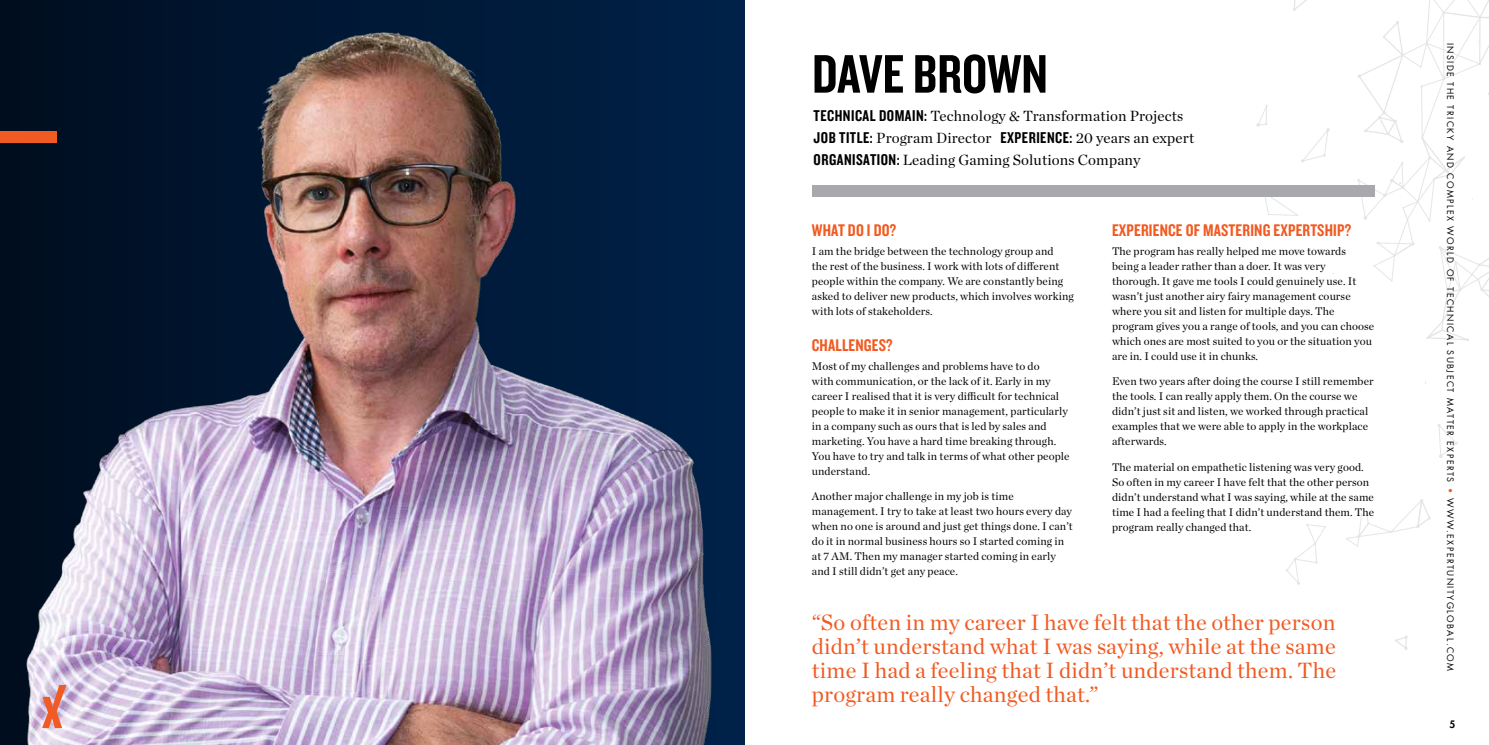
<style>
.page{position:relative;width:1489px;height:745px;background:#fff}
.page>*{position:absolute;margin:0;border:0;box-sizing:border-box;transform-origin:0 0}
.t1{font:56.25px "Knockout HTF49 Liteweight";color:#000}
.t2{font:22.5px/23.8px "Chronicle Deck";letter-spacing:.01em;color:#f15a22;text-align:justify}
.t3{font:17.5px "Knockout HTF49 Liteweight";letter-spacing:.01em;color:#f15a22}
.t4{font:15px/22.2px "Chronicle Deck";letter-spacing:.01em;color:#000}
.t5{font:11.25px/15px "Chronicle Deck";letter-spacing:.01em;color:#000}
.t6{font:800 10px "Futura";color:#000}
.t7{font:8.75px "Futura";letter-spacing:.16em;color:#000}
.s1{font-family:"Knockout HTF49 Liteweight";font-size:16.25px}
.s2{color:#f15a22}
</style>
<div class="page">
<img style="left:0;top:0;width:733px;height:744px">
<div style="left:0;top:131px;width:57px;height:11px;background:#f15a22"></div>
<div style="left:811px;top:185px;width:563px;height:12px;background:#a7a9ac"></div>
<svg style="left:1256px;top:0;width:232px;height:585px"></svg>
<div style="left:1224px;top:49px;width:43px;height:50px;background:#fff"></div>
<svg style="left:42px;top:684px;width:24px;height:43px"></svg>
<h1 class="t1" style="left:812px;top:45px;width:237px">DAVE BROWN</h1>
<h3 class="t4" style="left:813px;top:103px;width:382px"><span class="s1">TECHNICAL DOMAIN:</span> Technology &amp; Transformation Projects<br><span class="s1">JOB TITLE:</span> Program Director <span class="s1">EXPERIENCE:</span> 20 years an expert<br><span class="s1">ORGANISATION:</span> Leading Gaming Solutions Company</h3>
<h3 class="t3" style="left:811px;top:221px;width:86px">WHAT DO I DO?</h3>
<p class="t5" style="left:811px;top:242px;width:263px">I am the bridge between the technology group and<br>the rest of the business. I work with lots of different people within the company. We are constantly being asked to deliver new products, which involves working with lots of stakeholders.</p>
<h3 class="t3" style="left:811px;top:336px;width:82px">CHALLENGES?</h3>
<p class="t5" style="left:811px;top:357px;width:259px">Most of my challenges and problems have to do<br>with communication, or the lack of it. Early in my career I realised that it is very difficult for technical people to make it in senior management, particularly in a company such as ours that is led by sales and marketing. You have a hard time breaking through.<br>You have to try and talk in terms of what other people understand.</p>
<p class="t5" style="left:811px;top:488px;width:262px">Another major challenge in my job is time management. I try to take at least two hours every day when no one is around and just get things done. I can’t do it in normal business hours so I started coming in at 7 AM. Then my manager started coming in early and I still didn’t get any peace.</p>
<h3 class="t3" style="left:1111px;top:221px;width:241px">EXPERIENCE OF MASTERING EXPERTSHIP?</h3>
<p class="t5" style="left:1111px;top:242px;width:264px">The program has really helped me move towards being a leader rather than a doer. It was very thorough. It gave me tools I could genuinely use. It wasn’t just another airy fairy management course where you sit and listen for multiple days. The program gives you a range of tools, and you can choose which ones are most suited to you or the situation you are in. I could use it in chunks.</p>
<p class="t5" style="left:1111px;top:373px;width:263px">Even two years after doing the course I still remember the tools. I can really apply them. On the course we didn’t just sit and listen, we worked through practical examples that we were able to apply in the workplace afterwards.</p>
<p class="t5" style="left:1111px;top:458px;width:264px">The material on empathetic listening was very good.<br>So often in my career I have felt that the other person didn’t understand what I was saying, while at the same time I had a feeling that I didn’t understand them. The program really changed that.</p>
<h2 class="t2" style="left:811px;top:608px;width:526px">“So often in my career I have felt that the other person didn’t understand what I was saying, while at the same time I had a feeling that I didn’t understand them. The program really changed that.”</h2>
<p class="t7" style="left:1455px;top:43px;width:629px;rotate:90deg">INSIDE THE TRICKY AND COMPLEX WORLD OF TECHNICAL SUBJECT MATTER EXPERTS <span class="s2">•</span> WWW.EXPERTUNITYGLOBAL.COM</p>
<p class="t6" style="left:1449px;top:717px;width:7px">5</p>
</div>
